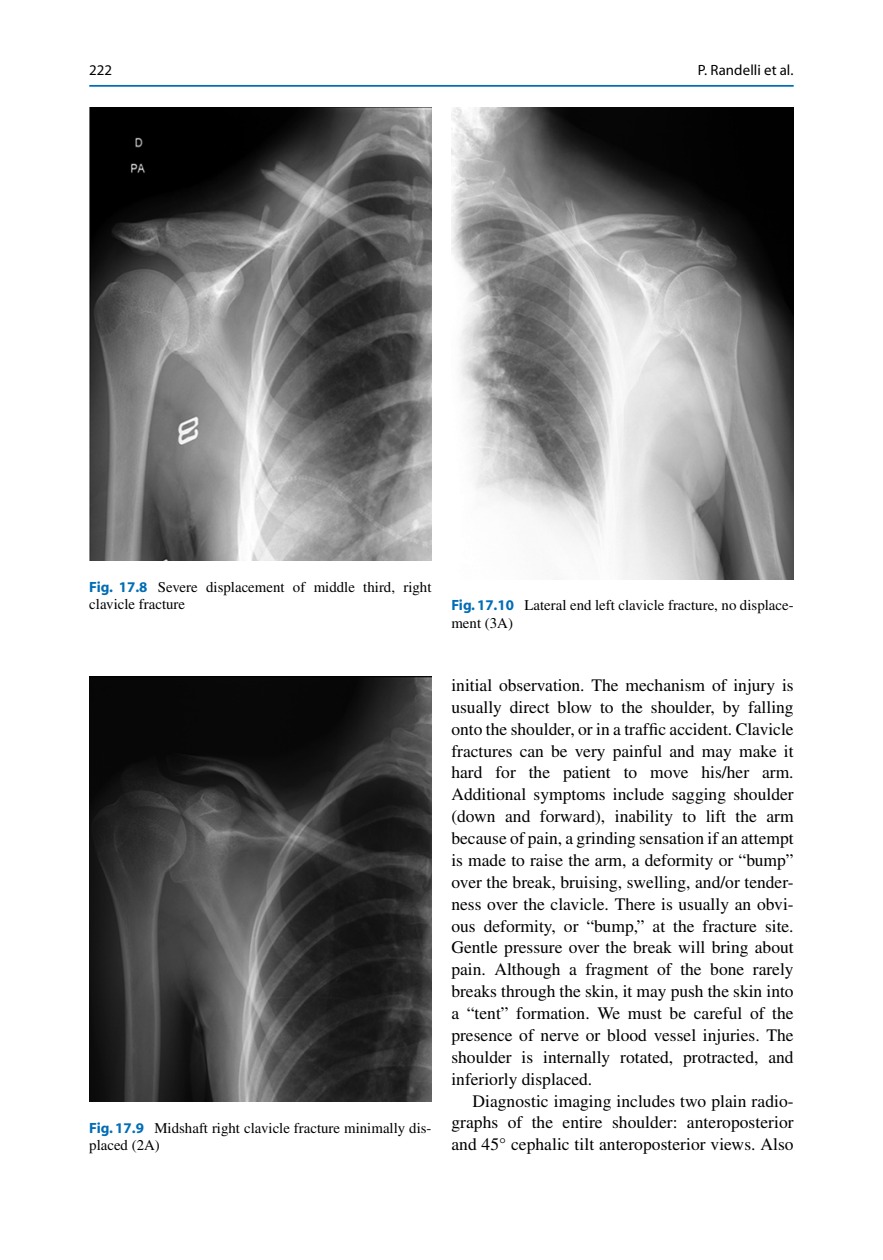
<style>
.page{position:relative;width:883px;height:1260px;background:#fff}
.page>*{position:absolute;margin:0;border:0;box-sizing:border-box;transform-origin:0 0}
.t1{font:17.5px/21.9px "Times";color:#000;text-align:justify}
.t2{font:14.88px/17.5px "Times";color:#000}
.t3{font:14.88px "Myriad";letter-spacing:.005em;color:#000}
.s1{font-family:"Myriad";font-weight:700;color:#006db6}
</style>
<div class="page">
<img style="left:89px;top:676px;width:343px;height:426px">
<img style="left:451px;top:107px;width:343px;height:472px">
<img style="left:89px;top:107px;width:343px;height:453px">
<hr style="left:89px;top:85px;width:705px;height:2px;background:#006db6">
<p class="t3" style="left:89px;top:64px;width:24px">222</p>
<p class="t3" style="left:698px;top:64px;width:97px">P. Randelli et al.</p>
<p class="t2" style="left:89px;top:579px;width:344px"><span class="s1">Fig. 17.8</span> Severe displacement of middle third, right clavicle fracture</p>
<p class="t2" style="left:89px;top:1121px;width:344px"><span class="s1">Fig. 17.9</span> Midshaft right clavicle fracture minimally dis&shy;placed (2A)</p>
<p class="t2" style="left:451px;top:598px;width:344px"><span class="s1">Fig. 17.10</span> Lateral end left clavicle fracture, no displace&shy;ment (3A)</p>
<p class="t1" style="left:451px;top:676px;width:344px">initial observation. The mechanism of injury is usually direct blow to the shoulder, by falling onto the shoulder, or in a traffic accident. Clavicle fractures can be very painful and may make it hard for the patient to move his/her arm.<br>Additional symptoms include sagging shoulder (down and forward), inability to lift the arm because of pain, a grinding sensation if an attempt is made to raise the arm, a deformity or “bump” over the break, bruising, swelling, and/or tender&shy;ness over the clavicle. There is usually an obvi&shy;ous deformity, or “bump,” at the fracture site.<br>Gentle pressure over the break will bring about pain. Although a fragment of the bone rarely breaks through the skin, it may push the skin into a “tent” formation. We must be careful of the presence of nerve or blood vessel injuries. The shoulder is internally rotated, protracted, and inferiorly displaced.</p>
<p class="t1" style="left:451px;top:1091px;width:344px;text-indent:21px">Diagnostic imaging includes two plain radio&shy;graphs of the entire shoulder: anteroposterior and 45° cephalic tilt anteroposterior views. Also</p>
</div>
